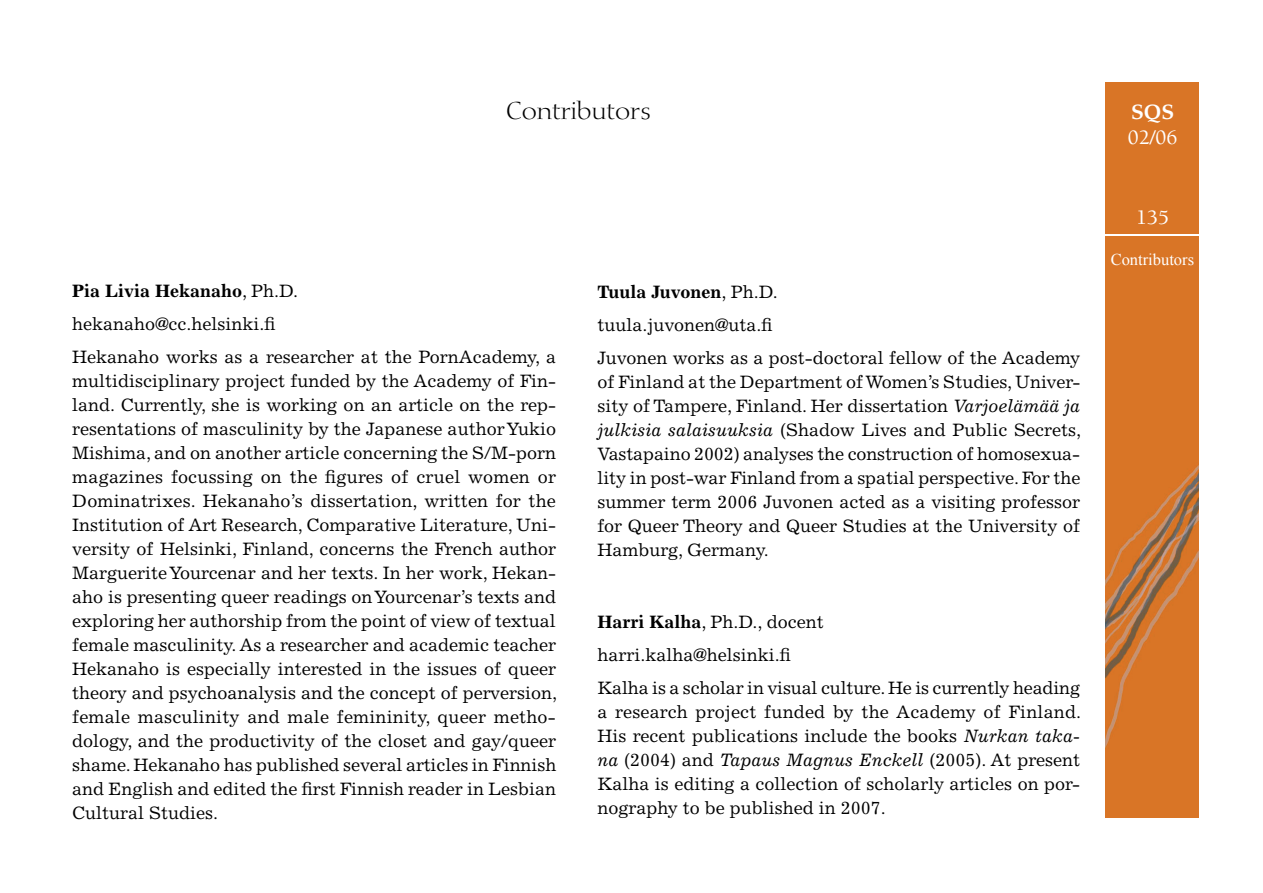
<style>
.page{position:relative;width:1263px;height:893px;background:#fff}
.page>*{position:absolute;margin:0;border:0;box-sizing:border-box;transform-origin:0 0}
.t1{font:24px "Diotima";color:#000}
.t2{font:500 21px "Berkeley";color:#fff}
.t3{font:700 21px "Palatino";color:#fff}
.t4{font:18px/24px "Excelsior";color:#000}
.t5{font:16.5px "Times New Roman";color:#fff}
.s1{font-weight:700}
.s2{font-style:italic}
</style>
<div class="page">
<img style="left:1106px;top:82px;width:92px;height:735px">
<hr style="left:1100px;top:234px;width:104px;height:1px;background:#fff">
<h1 class="t1" style="left:506px;top:97px;width:147px">Contributors</h1>
<p class="t4" style="left:72px;top:275px;width:485px;line-height:33px"><span class="s1">Pia Livia Hekanaho</span>, Ph.D.<br>hekanaho@cc.helsinki.fi<br>Hekanaho works as a researcher at the PornAcademy, a</p>
<p class="t4" style="left:72px;top:369px;width:486px;text-align:justify">multidisciplinary project funded by the Academy of Fin&shy;land. Currently, she is working on an article on the rep&shy;resentations of masculinity by the Japanese author Yukio Mishima, and on another article concerning the S/M-porn magazines focussing on the figures of cruel women or Dominatrixes. Hekanaho’s dissertation, written for the Institution of Art Research, Comparative Literature, Uni&shy;versity of Helsinki, Finland, concerns the French author Marguerite Yourcenar and her texts. In her work, Hekan&shy;aho is presenting queer readings on Yourcenar’s texts and exploring her authorship from the point of view of textual female masculinity. As a researcher and academic teacher Hekanaho is especially interested in the issues of queer theory and psychoanalysis and the concept of perversion, female masculinity and male femininity, queer metho&shy;dology, and the productivity of the closet and gay/queer shame. Hekanaho has published several articles in Finnish and English and edited the first Finnish reader in Lesbian Cultural Studies.</p>
<p class="t4" style="left:597px;top:276px;width:484px;line-height:33px"><span class="s1">Tuula Juvonen</span>, Ph.D.<br>tuula.juvonen@uta.fi<br>Juvonen works as a post-doctoral fellow of the Academy</p>
<p class="t4" style="left:597px;top:370px;width:485px;text-align:justify">of Finland at the Department of Women’s Studies, Univer&shy;sity of Tampere, Finland. Her dissertation <span class="s2">Varjoelämää ja julkisia salaisuuksia</span> (Shadow Lives and Public Secrets, Vastapaino 2002) analyses the construction of homosexua&shy;lity in post-war Finland from a spatial perspective. For the summer term 2006 Juvonen acted as a visiting professor for Queer Theory and Queer Studies at the University of Hamburg, Germany.</p>
<p class="t4" style="left:597px;top:606px;width:484px;line-height:33px"><span class="s1">Harri Kalha</span>, Ph.D., docent<br>harri.kalha@helsinki.fi<br>Kalha is a scholar in visual culture. He is currently heading</p>
<p class="t4" style="left:597px;top:700px;width:485px;text-align:justify">a research project funded by the Academy of Finland.<br>His recent publications include the books <span class="s2">Nurkan taka&shy;na</span> (2004) and <span class="s2">Tapaus Magnus Enckell</span> (2005). At present Kalha is editing a collection of scholarly articles on por&shy;nography to be published in 2007.</p>
<p class="t3" style="left:1131px;top:99px;width:45px">SQS</p>
<p class="t2" style="left:1128px;top:126px;width:51px">02/06</p>
<p class="t2" style="left:1136px;top:207px;width:34px">135</p>
<p class="t5" style="left:1111px;top:248px;width:85px">Contributors</p>
</div>
